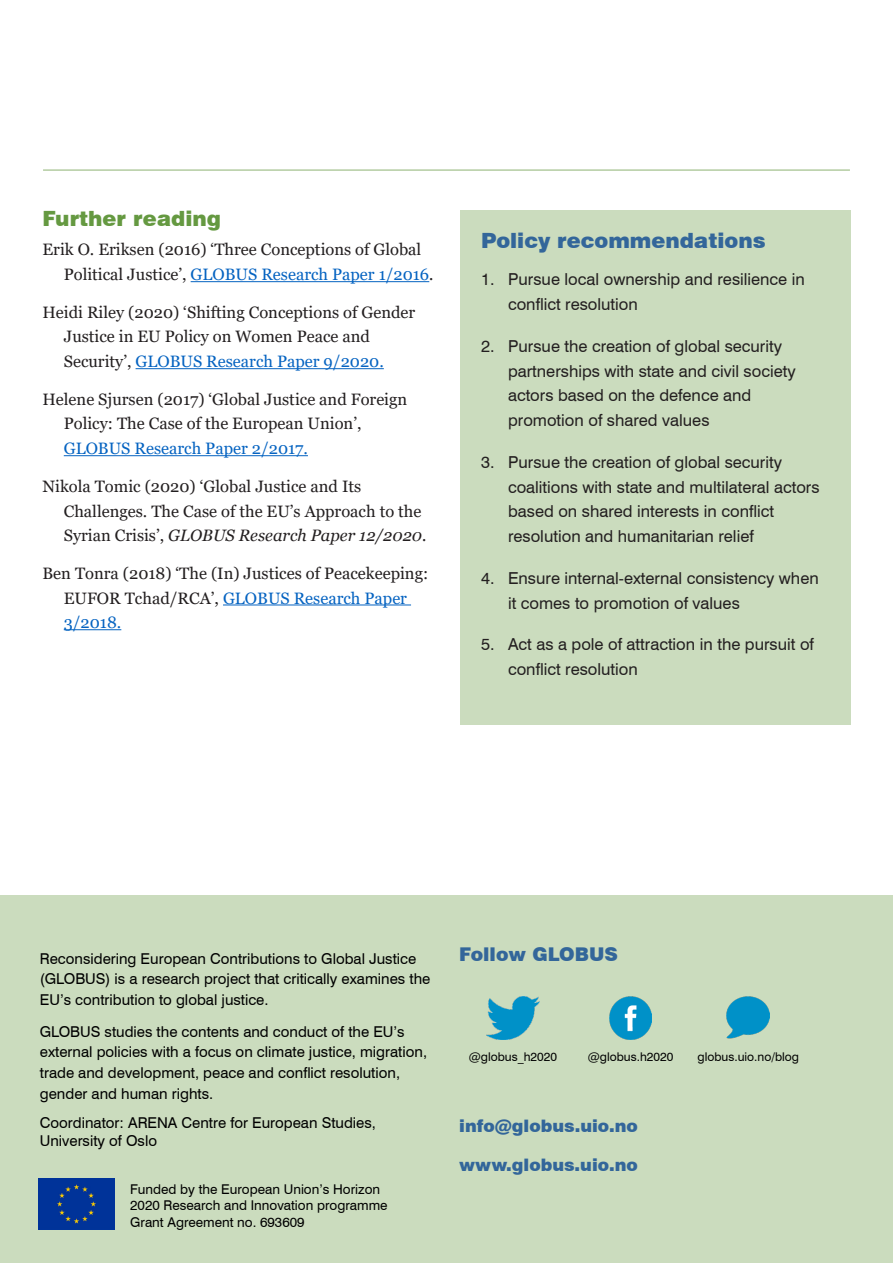
<style>
.page{position:relative;width:893px;height:1263px;background:#fff}
.page>*{position:absolute;margin:0;border:0;box-sizing:border-box;transform-origin:0 0}
.t1{font:900 21px "Swiss 721 BT";color:#33669a}
.t2{font:900 21px "Swiss 721 BT";color:#659941}
.t3{font:900 18.9px "Swiss 721 BT";color:#33669a}
.t4{font:900 17.25px "Swiss 721 BT";color:#33669a}
.t5{font:16.5px/24.8px "Georgia";color:#231f20}
.t6{font:16.5px/24.8px "Swiss 721 BT";color:#231f20}
.t7{font:15px/20.7px "Swiss 721 BT";color:#000}
.t8{font:13.5px/16.2px "Swiss 721 BT";color:#000}
.t9{font:12px "Swiss 721 BT";color:#000}
.s1{color:#0563c1}
.s2{font-style:italic}
</style>
<div class="page">
<hr style="left:43px;top:169px;width:807px;height:2px;background:#b3cca1">
<hr style="left:191px;top:281px;width:238px;height:1px;background:#0563c1">
<hr style="left:136px;top:368px;width:248px;height:1px;background:#0563c1">
<hr style="left:64px;top:455px;width:244px;height:1px;background:#0563c1">
<hr style="left:223px;top:605px;width:188px;height:1px;background:#0563c1">
<hr style="left:64px;top:629px;width:57px;height:1px;background:#0563c1">
<div style="left:0;top:895px;width:893px;height:368px;background:#cbdcbe"></div>
<img style="left:487px;top:996px;width:52px;height:43px">
<img style="left:609px;top:996px;width:43px;height:43px">
<img style="left:727px;top:996px;width:43px;height:43px">
<div style="left:38px;top:1179px;width:77px;height:50px;background:#039"></div>
<div style="left:460px;top:210px;width:390px;height:515px;background:#cbdcbe"></div>
<p class="t2" style="left:43px;top:206px;width:180px">Further reading</p>
<p class="t5" style="left:64px;top:238px;width:371px;text-indent:-21px">Erik O. Eriksen (2016) ‘Three Conceptions of Global<br>Political Justice’, <span class="s1">GLOBUS Research Paper 1/2016</span><span class="s2">.</span></p>
<p class="t5" style="left:64px;top:300px;width:353px;text-indent:-21px">Heidi Riley (2020) ‘Shifting Conceptions of Gender<br>Justice in EU Policy on Women Peace and<br>Security’, <span class="s1">GLOBUS Research Paper 9/2020.</span></p>
<p class="t5" style="left:64px;top:387px;width:345px;text-indent:-21px">Helene Sjursen (2017) ‘Global Justice and Foreign<br>Policy: The Case of the European Union’,<br><span class="s1">GLOBUS Research Paper 2/2017.</span></p>
<p class="t5" style="left:64px;top:474px;width:364px;text-indent:-21px">Nikola Tomic (2020) ‘Global Justice and Its<br>Challenges. The Case of the EU’s Approach to the<br>Syrian Crisis’, <span class="s2">GLOBUS Research Paper 12/2020.</span></p>
<p class="t5" style="left:64px;top:561px;width:366px;text-indent:-21px">Ben Tonra (2018) ‘The (In) Justices of Peacekeeping:<br>EUFOR Tchad/RCA’, <span class="s1">GLOBUS Research Paper<br>3/2018.</span></p>
<p class="t1" style="left:481px;top:227px;width:286px">Policy recommendations</p>
<p class="t6" style="left:508px;top:267px;width:298px;text-indent:-27px">1. Pursue local ownership and resilience in conflict resolution</p>
<p class="t6" style="left:508px;top:333px;width:289px;text-indent:-27px">2. Pursue the creation of global security partnerships with state and civil society actors based on the defence and promotion of shared values</p>
<p class="t6" style="left:508px;top:449px;width:313px;text-indent:-27px">3. Pursue the creation of global security coalitions with state and multilateral actors based on shared interests in conflict resolution and humanitarian relief</p>
<p class="t6" style="left:508px;top:565px;width:312px;text-indent:-27px">4. Ensure internal-external consistency when it comes to promotion of values</p>
<p class="t6" style="left:508px;top:632px;width:307px;text-indent:-27px">5. Act as a pole of attraction in the pursuit of conflict resolution</p>
<p class="t7" style="left:40px;top:948px;width:392px">Reconsidering European Contributions to Global Justice (GLOBUS) is a research project that critically examines the<br>EU’s contribution to global justice.</p>
<p class="t7" style="left:40px;top:1021px;width:389px">GLOBUS studies the contents and conduct of the EU’s external policies with a focus on climate justice, migration, trade and development, peace and conflict resolution, gender and human rights.</p>
<p class="t7" style="left:40px;top:1113px;width:338px;line-height:18px">Coordinator: ARENA Centre for European Studies,<br>University of Oslo</p>
<p class="t8" style="left:130px;top:1181px;width:259px">Funded by the European Union’s Horizon<br>2020 Research and Innovation programme</p>
<p class="t8" style="left:130px;top:1213px;width:176px">Grant Agreement no. 693609</p>
<p class="t3" style="left:459px;top:943px;width:160px">Follow GLOBUS</p>
<p class="t9" style="left:469px;top:1049px;width:90px">@globus_h2020</p>
<p class="t9" style="left:588px;top:1050px;width:87px">@globus.h2020</p>
<p class="t9" style="left:697px;top:1049px;width:103px">globus.uio.no/blog</p>
<p class="t4" style="left:459px;top:1115px;width:180px">info@globus.uio.no</p>
<p class="t4" style="left:459px;top:1154px;width:180px">www.globus.uio.no</p>
</div>
